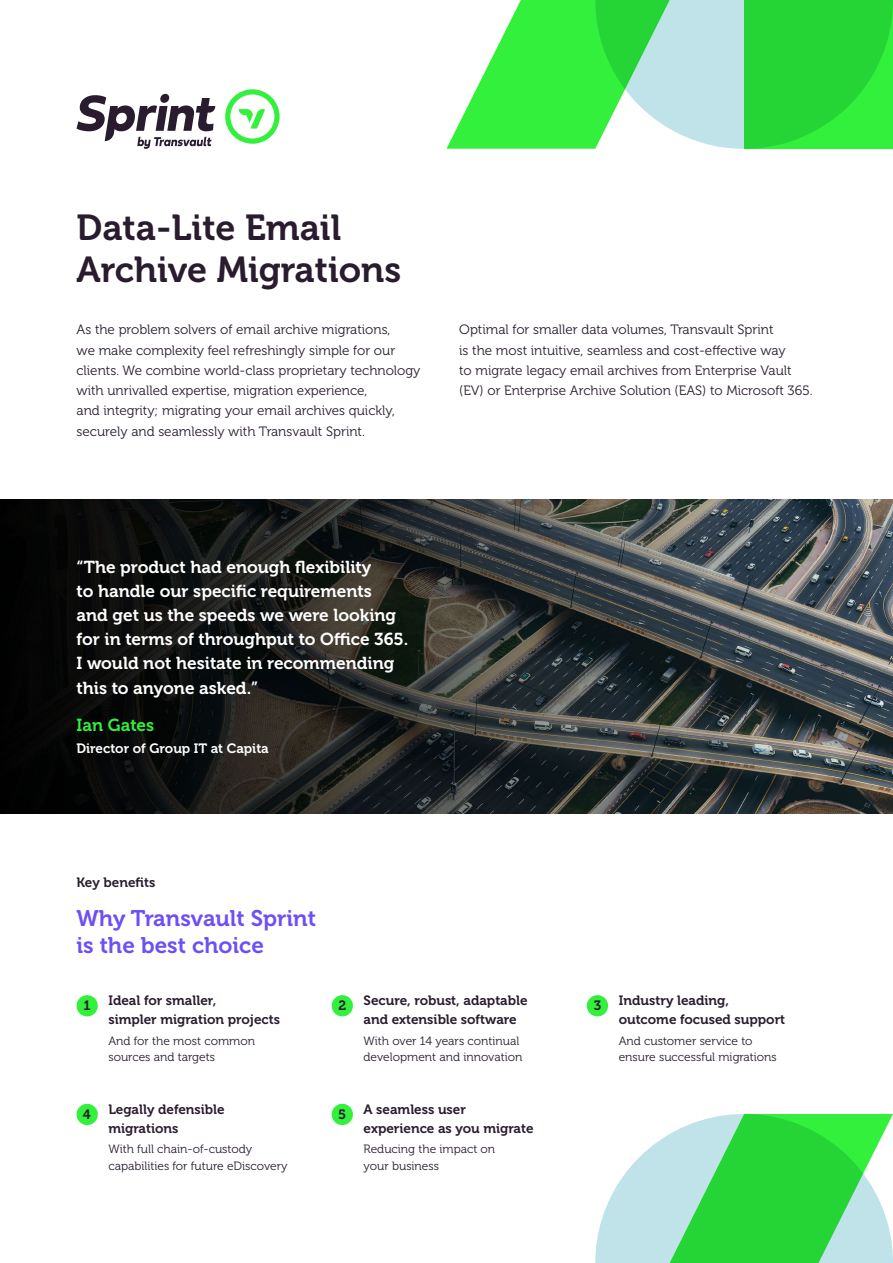
<style>
.page{position:relative;width:893px;height:1263px;background:#fff}
.page>*{position:absolute;margin:0;border:0;box-sizing:border-box;transform-origin:0 0}
.t1{font:36px/42px "Museo 700";color:#291c2e}
.t2{font:22.5px/27px "Museo 700";color:#6e4ff5}
.t3{font:17.25px/24.3px "Museo 700";color:#fff}
.t4{font:17.25px "Museo 700";color:#32f03c}
.t5{font:13.5px/20.2px "Museo 300";color:#291c2e}
.t6{font:13.5px/18.8px "Museo 700";color:#291c2e}
.t7{font:13.5px "Museo 700";color:#fff}
.t8{font:12px/16.5px "Museo 300";color:#291c2e}
</style>
<div class="page">
<svg style="left:595px;top:1114px;width:298px;height:149px;background:#7ce192"></svg>
<div style="left:77px;top:995px;width:21px;height:21px;background:#32f03c;border-radius:50%"></div>
<div style="left:77px;top:1104px;width:21px;height:21px;background:#32f03c;border-radius:50%"></div>
<div style="left:332px;top:1104px;width:21px;height:21px;background:#32f03c;border-radius:50%"></div>
<div style="left:332px;top:995px;width:21px;height:21px;background:#32f03c;border-radius:50%"></div>
<div style="left:587px;top:995px;width:21px;height:21px;background:#32f03c;border-radius:50%"></div>
<img style="left:0;top:499px;width:893px;height:314px">
<svg style="left:446px;top:0;width:447px;height:149px;background:#65e676"></svg>
<svg style="left:225px;top:89px;width:55px;height:55px"></svg>
<svg style="left:77px;top:94px;width:138px;height:55px"></svg>
<h1 class="t1" style="left:77px;top:207px;width:326px">Data-Lite Email<br>Archive Migrations</h1>
<p class="t5" style="left:77px;top:320px;width:345px">As the problem solvers of email archive migrations,<br>we make complexity feel refreshingly simple for our clients. We combine world-class proprietary technology with unrivalled expertise, migration experience,<br>and integrity; migrating your email archives quickly, securely and seamlessly with Transvault Sprint.</p>
<p class="t5" style="left:459px;top:320px;width:355px">Optimal for smaller data volumes, Transvault Sprint<br>is the most intuitive, seamless and cost-effective way<br>to migrate legacy email archives from Enterprise Vault (EV) or Enterprise Archive Solution (EAS) to Microsoft 365.</p>
<p class="t3" style="left:77px;top:555px;width:333px">“The product had enough flexibility<br>to handle our specific requirements<br>and get us the speeds we were looking for in terms of throughput to Office 365.<br>I would not hesitate in recommending this to anyone asked.”</p>
<p class="t4" style="left:77px;top:715px;width:79px">Ian Gates</p>
<p class="t7" style="left:77px;top:741px;width:194px">Director of Group IT at Capita</p>
<p class="t6" style="left:77px;top:874px;width:80px">Key benefits</p>
<h2 class="t2" style="left:77px;top:905px;width:241px">Why Transvault Sprint is the best choice</h2>
<p class="t6" style="left:84px;top:996px;width:9px">1</p>
<p class="t6" style="left:108px;top:991px;width:173px">Ideal for smaller,<br>simpler migration projects</p>
<p class="t8" style="left:108px;top:1033px;width:148px">And for the most common sources and targets</p>
<p class="t6" style="left:364px;top:991px;width:165px">Secure, robust, adaptable and extensible software</p>
<p class="t8" style="left:364px;top:1033px;width:160px">With over 14 years continual development and innovation</p>
<p class="t6" style="left:338px;top:996px;width:9px">2</p>
<p class="t6" style="left:594px;top:996px;width:9px">3</p>
<p class="t6" style="left:108px;top:1100px;width:118px">Legally defensible migrations</p>
<p class="t8" style="left:108px;top:1141px;width:181px">With full chain-of-custody capabilities for future eDiscovery</p>
<p class="t6" style="left:83px;top:1105px;width:9px">4</p>
<p class="t6" style="left:338px;top:1105px;width:10px">5</p>
<p class="t6" style="left:364px;top:1100px;width:172px">A seamless user experience as you migrate</p>
<p class="t8" style="left:364px;top:1141px;width:133px">Reducing the impact on your business</p>
<p class="t6" style="left:619px;top:991px;width:168px">Industry leading, outcome focused support</p>
<p class="t8" style="left:619px;top:1033px;width:160px">And customer service to ensure successful migrations</p>
</div>
